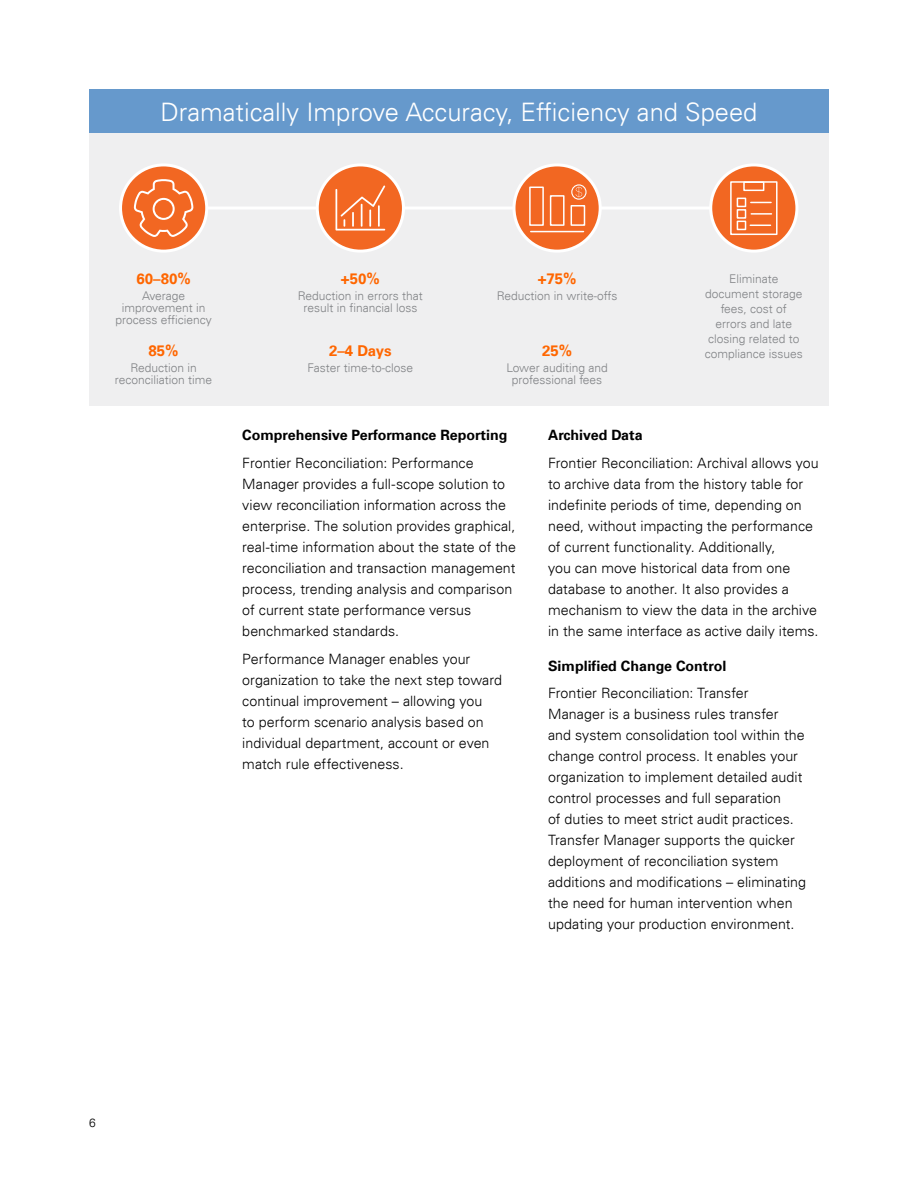
<style>
.page{position:relative;width:918px;height:1188px;background:#fff}
.page>*{position:absolute;margin:0;border:0;box-sizing:border-box;transform-origin:0 0}
.t1{font:300 25.5px "Univers LT";color:#fff}
.t2{font:700 15px "Univers LT";color:#f60}
.t3{font:300 14.25px/21px "Univers LT";letter-spacing:.005em;color:#000}
.t4{font:700 14.25px "Univers LT";color:#000}
.t5{font:300 12px/12px "Univers LT";color:#808285;text-align:center}
.t6{font:300 12px "Univers LT";color:#000}
</style>
<div class="page">
<div style="left:89px;top:89px;width:740px;height:45px;background:#69c"></div>
<div style="left:89px;top:134px;width:740px;height:272px;background:#efeff0"></div>
<hr style="left:161px;top:207px;width:618px;height:3px;background:#fff">
<svg style="left:121px;top:165px;width:86px;height:86px;fill:#f26722"></svg>
<div style="left:119px;top:163px;width:89px;height:90px;border:3px solid #fff;border-radius:50%"></div>
<svg style="left:134px;top:179px;width:59px;height:58px"></svg>
<div style="left:317px;top:165px;width:86px;height:86px;background:#f26722;border-radius:50%"></div>
<div style="left:316px;top:163px;width:89px;height:90px;border:3px solid #fff;border-radius:50%"></div>
<svg style="left:336px;top:185px;width:49px;height:46px"></svg>
<hr style="left:378px;top:205px;width:2px;height:22px;background:#fff">
<div style="left:514px;top:165px;width:86px;height:86px;background:#f26722;border-radius:50%"></div>
<div style="left:513px;top:163px;width:89px;height:90px;border:3px solid #fff;border-radius:50%"></div>
<hr style="left:531px;top:231px;width:53px;height:1px;background:#fff">
<div style="left:529px;top:187px;width:15px;height:39px;border:2px solid #fff"></div>
<div style="left:550px;top:195px;width:15px;height:31px;border:2px solid #fff"></div>
<div style="left:571px;top:205px;width:14px;height:21px;border:2px solid #fff"></div>
<svg style="left:572px;top:185px;width:14px;height:14px"></svg>
<div style="left:571px;top:184px;width:16px;height:16px;border:1px solid #fff;border-radius:50%"></div>
<svg style="left:576px;top:186px;width:6px;height:11px"></svg>
<div style="left:711px;top:165px;width:86px;height:86px;background:#f26722;border-radius:50%"></div>
<div style="left:709px;top:163px;width:89px;height:90px;border:3px solid #fff;border-radius:50%"></div>
<div style="left:730px;top:181px;width:48px;height:54px;border:2px solid #fff"></div>
<div style="left:737px;top:198px;width:9px;height:9px;border:2px solid #fff"></div>
<div style="left:743px;top:181px;width:21px;height:10px;border:2px solid #fff"></div>
<div style="left:737px;top:209px;width:9px;height:10px;border:2px solid #fff"></div>
<div style="left:737px;top:221px;width:9px;height:9px;border:2px solid #fff"></div>
<svg style="left:751px;top:202px;width:20px;height:1px"></svg>
<hr style="left:751px;top:213px;width:20px;height:2px;background:#fff">
<svg style="left:750px;top:225px;width:21px;height:1px"></svg>
<h1 class="t1" style="left:161px;top:96px;width:598px">Dramatically Improve Accuracy, Efficiency and Speed</h1>
<p class="t2" style="left:137px;top:270px;width:56px">60–80%</p>
<p class="t5" style="left:116px;top:290px;width:98px">Average improvement in process efficiency</p>
<p class="t2" style="left:149px;top:342px;width:32px">85%</p>
<p class="t5" style="left:115px;top:362px;width:99px">Reduction in reconciliation time</p>
<p class="t2" style="left:341px;top:270px;width:40px">+50%</p>
<p class="t5" style="left:298px;top:290px;width:127px">Reduction in errors that result in financial loss</p>
<p class="t2" style="left:329px;top:342px;width:64px">2–4 Days</p>
<p class="t5" style="left:307px;top:362px;width:107px">Faster time-to-close</p>
<p class="t2" style="left:538px;top:270px;width:40px">+75%</p>
<p class="t5" style="left:497px;top:290px;width:122px">Reduction in write-offs</p>
<p class="t2" style="left:542px;top:342px;width:32px">25%</p>
<p class="t5" style="left:506px;top:362px;width:103px">Lower auditing and professional fees</p>
<p class="t5" style="left:705px;top:271px;width:100px;line-height:15px">Eliminate document storage fees, cost of errors and late closing related to compliance issues</p>
<p class="t4" style="left:242px;top:427px;width:267px">Comprehensive Performance Reporting</p>
<p class="t3" style="left:242px;top:452px;width:275px">Frontier Reconciliation: Performance Manager provides a full-scope solution to view reconciliation information across the enterprise. The solution provides graphical, real-time information about the state of the reconciliation and transaction management process, trending analysis and comparison of current state performance versus benchmarked standards.</p>
<p class="t3" style="left:242px;top:648px;width:261px">Performance Manager enables your organization to take the next step toward continual improvement – allowing you<br>to perform scenario analysis based on individual department, account or even match rule effectiveness.</p>
<p class="t4" style="left:548px;top:427px;width:96px">Archived Data</p>
<p class="t3" style="left:548px;top:453px;width:272px">Frontier Reconciliation: Archival allows you to archive data from the history table for indefinite periods of time, depending on need, without impacting the performance of current functionality. Additionally,<br>you can move historical data from one database to another. It also provides a mechanism to view the data in the archive in the same interface as active daily items.</p>
<p class="t4" style="left:548px;top:657px;width:180px">Simplified Change Control</p>
<p class="t3" style="left:548px;top:683px;width:260px">Frontier Reconciliation: Transfer Manager is a business rules transfer<br>and system consolidation tool within the change control process. It enables your organization to implement detailed audit control processes and full separation<br>of duties to meet strict audit practices.<br>Transfer Manager supports the quicker deployment of reconciliation system additions and modifications – eliminating the need for human intervention when updating your production environment.</p>
<p class="t6" style="left:89px;top:1115px;width:8px">6</p>
</div>
